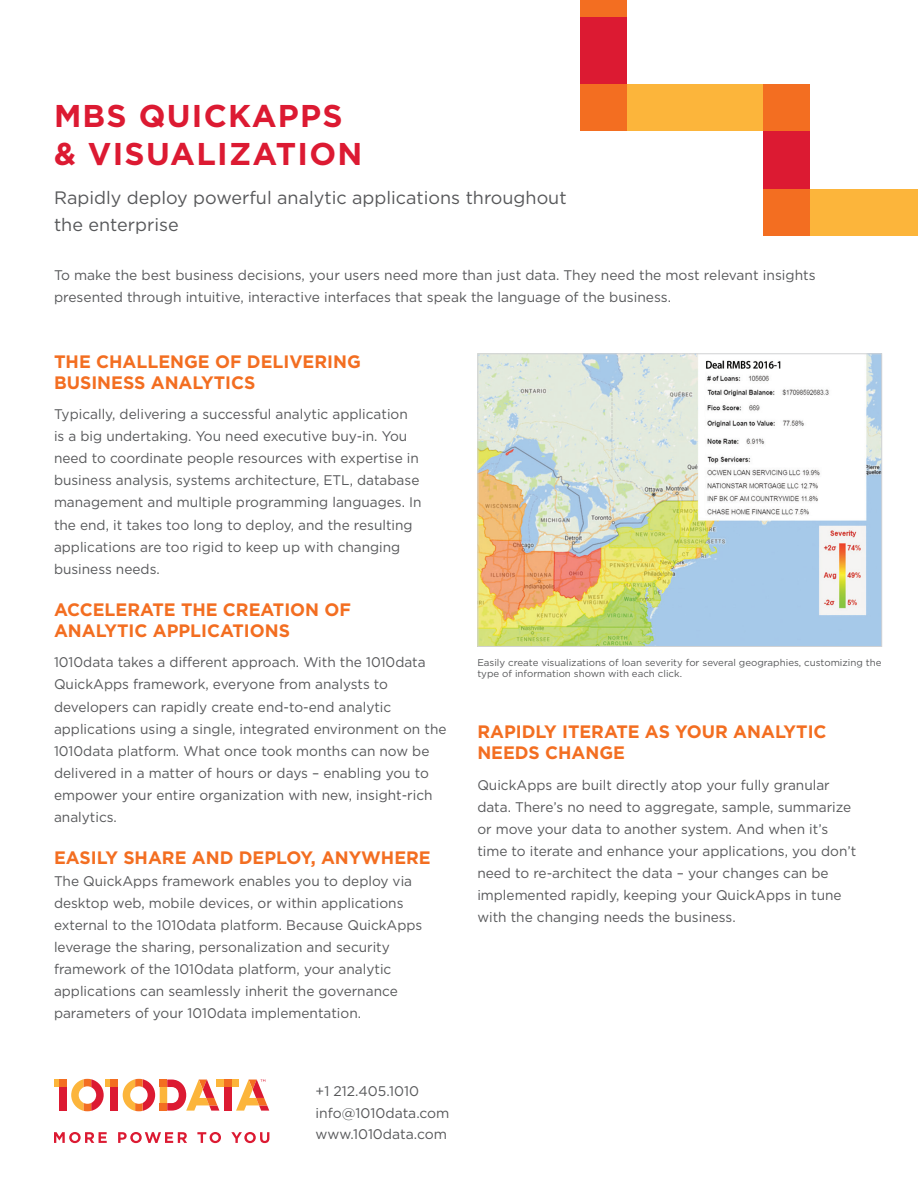
<style>
.page{position:relative;width:918px;height:1188px;background:#fff}
.page>*{position:absolute;margin:0;border:0;box-sizing:border-box;transform-origin:0 0}
.t1{font:700 31.5px/37.8px "Gotham";letter-spacing:.04em;color:#dc1a32}
.t2{font:700 18px/21px "Gotham";color:#f36e21}
.t3{font:18px/27px "Gotham";color:#57585a}
.t4{font:13.95px/22px "Gotham";color:#57585a}
.t5{font:9.75px/11.2px "Gotham";color:#57585a}
</style>
<div class="page">
<div style="left:580px;top:0;width:47px;height:130px;background:#dc1a32"></div>
<div style="left:763px;top:99px;width:47px;height:133px;background:#dc1a32"></div>
<div style="left:593px;top:84px;width:217px;height:47px;background:#fcb53b"></div>
<div style="left:763px;top:190px;width:155px;height:46px;background:#fcb53b"></div>
<div style="left:763px;top:84px;width:47px;height:47px;background:#f36e21"></div>
<div style="left:580px;top:84px;width:47px;height:47px;background:#f36e21"></div>
<div style="left:763px;top:190px;width:47px;height:46px;background:#f36e21"></div>
<div style="left:580px;top:0;width:47px;height:16px;background:#f36e21"></div>
<div style="left:224px;top:1087px;width:7px;height:24px;background:#dc1a32"></div>
<div style="left:231px;top:1080px;width:8px;height:7px;background:#fcb53b"></div>
<div style="left:216px;top:1080px;width:8px;height:7px;background:#fcb53b"></div>
<div style="left:224px;top:1080px;width:7px;height:7px;background:#f36e21"></div>
<svg style="left:54px;top:1080px;width:5px;height:7px"></svg>
<div style="left:59px;top:1087px;width:8px;height:24px;background:#dc1a32"></div>
<div style="left:59px;top:1080px;width:8px;height:7px;background:#f36e21"></div>
<svg style="left:71px;top:1079px;width:33px;height:32px"></svg>
<div style="left:105px;top:1080px;width:6px;height:7px;background:#fcb53b"></div>
<div style="left:111px;top:1087px;width:7px;height:24px;background:#dc1a32"></div>
<div style="left:111px;top:1080px;width:7px;height:7px;background:#f36e21"></div>
<svg style="left:123px;top:1079px;width:96px;height:32px"></svg>
<svg style="left:54px;top:1132px;width:53px;height:11px"></svg>
<svg style="left:118px;top:1132px;width:69px;height:11px"></svg>
<svg style="left:197px;top:1132px;width:24px;height:11px"></svg>
<svg style="left:231px;top:1132px;width:38px;height:11px"></svg>
<svg style="left:236px;top:1079px;width:33px;height:32px"></svg>
<img style="left:479px;top:355px;width:401px;height:290px">
<div style="left:477px;top:353px;width:405px;height:294px;border:1px solid #d1d2d4"></div>
<h1 class="t1" style="left:54px;top:97px;width:290px">MBS QUICKAPPS &amp; VISUA</h1>
<h1 class="t1" style="left:196px;top:134px;width:167px">LIZATION</h1>
<p class="t3" style="left:54px;top:184px;width:514px">Rapidly deploy powerful analytic applications throughout the enterprise</p>
<p class="t4" style="left:54px;top:264px;width:763px">To make the best business decisions, your users need more than just data. They need the most relevant insights presented through intuitive, interactive interfaces that speak the language of the business.</p>
<p class="t2" style="left:54px;top:351px;width:308px">THE CHALLENGE OF DELIVERI NG<br>BUSI NESS ANALYTICS</p>
<p class="t4" style="left:54px;top:403px;width:369px">Typically, delivering a successful analytic application is a big undertaking. You need executive buy-in. You need to coordinate people resources with expertise in business analysis, systems architecture, ETL, database management and multiple programming languages. In the end, it takes too long to deploy, and the resulting applications are too rigid to keep up with changing business needs.</p>
<p class="t2" style="left:54px;top:599px;width:299px">ACCELERATE THE CREATION OF<br>ANALYTIC APPLICATI ONS</p>
<p class="t4" style="left:54px;top:651px;width:394px">1010data takes a different approach. With the 1010data QuickApps framework, everyone from analysts to developers can rapidly create end-to-end analytic applications using a single, integrated environment on the 1010data platform. What once took months can now be delivered in a matter of hours or days – enabling you to empower your entire organization with new, insight-rich analytics.</p>
<p class="t2" style="left:54px;top:847px;width:11px">EASI</p>
<p class="t2" style="left:97px;top:847px;width:335px">LY SHARE AND DEPLOY, ANYWHERE</p>
<p class="t4" style="left:54px;top:870px;width:370px">The QuickApps framework enables you to deploy via desktop web, mobile devices, or within applications external to the 1010data platform. Because QuickApps leverage the sharing, personalization and security framework of the 1010data platform, your analytic applications can seamlessly inherit the governance parameters of your 1010data implementation.</p>
<p class="t4" style="left:316px;top:1080px;width:135px;line-height:21.6px">+1 212.405.1010 info@1010data.com www.1010data.com</p>
<p class="t5" style="left:477px;top:656px;width:406px">Easily create visualizations of loan severity for several geographies, customizing the type of information shown with each click.</p>
<p class="t2" style="left:477px;top:721px;width:340px;text-indent:58px">LY ITERATE AS YOUR ANALYTIC<br>N EEDS CHANGE</p>
<p class="t4" style="left:477px;top:774px;width:381px">QuickApps are built directly atop your fully granular data. There’s no need to aggregate, sample, summarize or move your data to another system. And when it’s time to iterate and enhance your applications, you don’t need to re-architect the data – your changes can be implemented rapidly, keeping your QuickApps in tune with the changing needs the business.</p>
<p class="t2" style="left:477px;top:721px;width:13px">RAPID</p>
</div>
